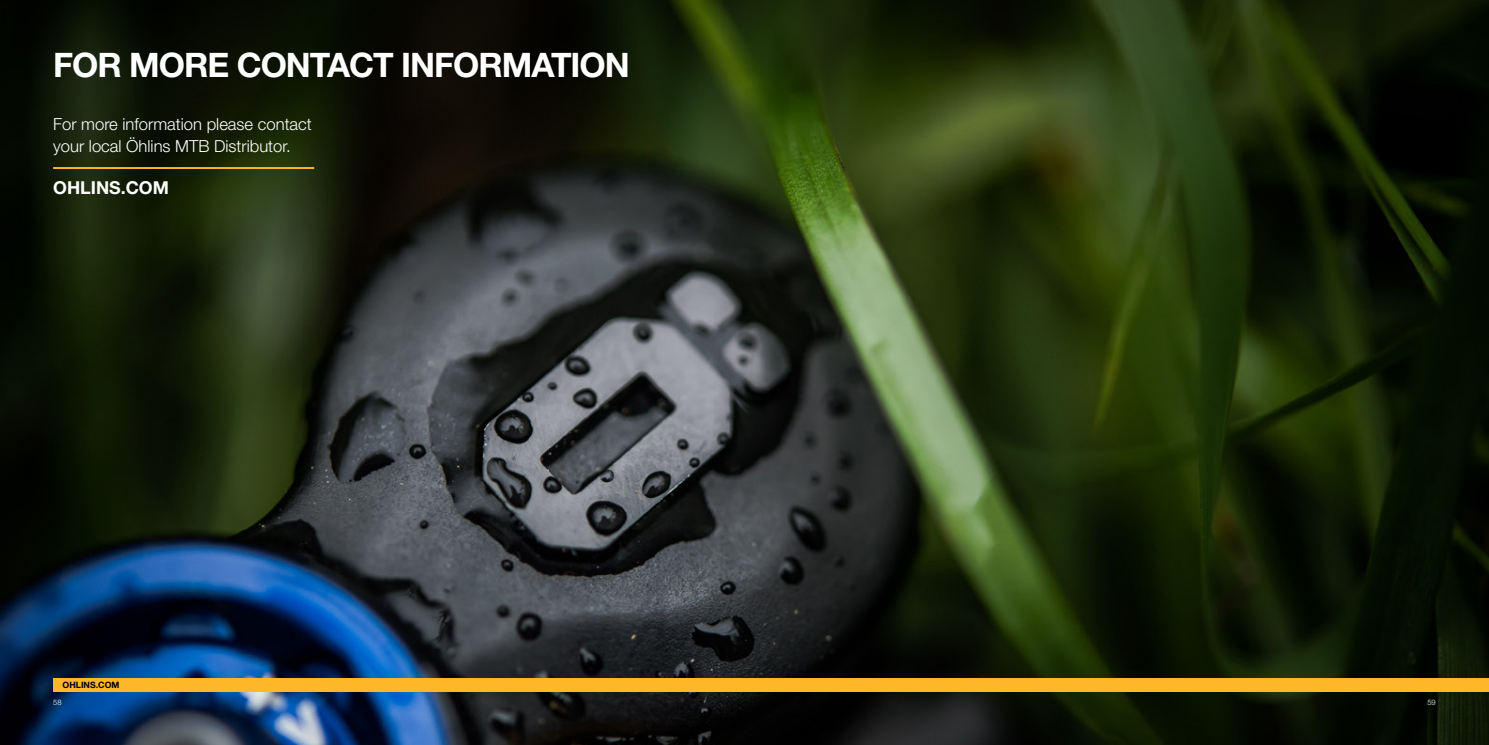
<style>
.page{position:relative;width:1489px;height:745px;background:#fff}
.page>*{position:absolute;margin:0;border:0;box-sizing:border-box;transform-origin:0 0}
.t1{font:700 33.75px "Helvetica Neue LT Std";letter-spacing:-.03em;color:#fff}
.t2{font:700 17.75px "Helvetica Neue LT Std";color:#fff}
.t3{font:300 16.62px/21.5px "Helvetica Neue LT Std";color:#fff}
.t4{font:700 8.75px "Helvetica Neue LT Std";color:#000}
.t5{font:300 7.5px "Helvetica Neue LT Std";color:#fff}
</style>
<div class="page">
<img style="left:0;top:0;width:1488px;height:744px">
<hr style="left:53px;top:167px;width:261px;height:2px;background:#fdb728">
<div style="left:53px;top:677px;width:1435px;height:14px;background:#fdb728"></div>
<h1 class="t1" style="left:53px;top:44px;width:578px">FOR MORE CONTACT INFORMATION</h1>
<p class="t3" style="left:53px;top:113px;width:260px">For more information please contact your local Öhlins MTB Distributor.</p>
<p class="t2" style="left:53px;top:177px;width:117px">OHLINS.COM</p>
<p class="t4" style="left:63px;top:679px;width:58px">OHLINS.COM</p>
<p class="t5" style="left:53px;top:697px;width:10px">58</p>
<p class="t5" style="left:1427px;top:697px;width:10px">59</p>
</div>
